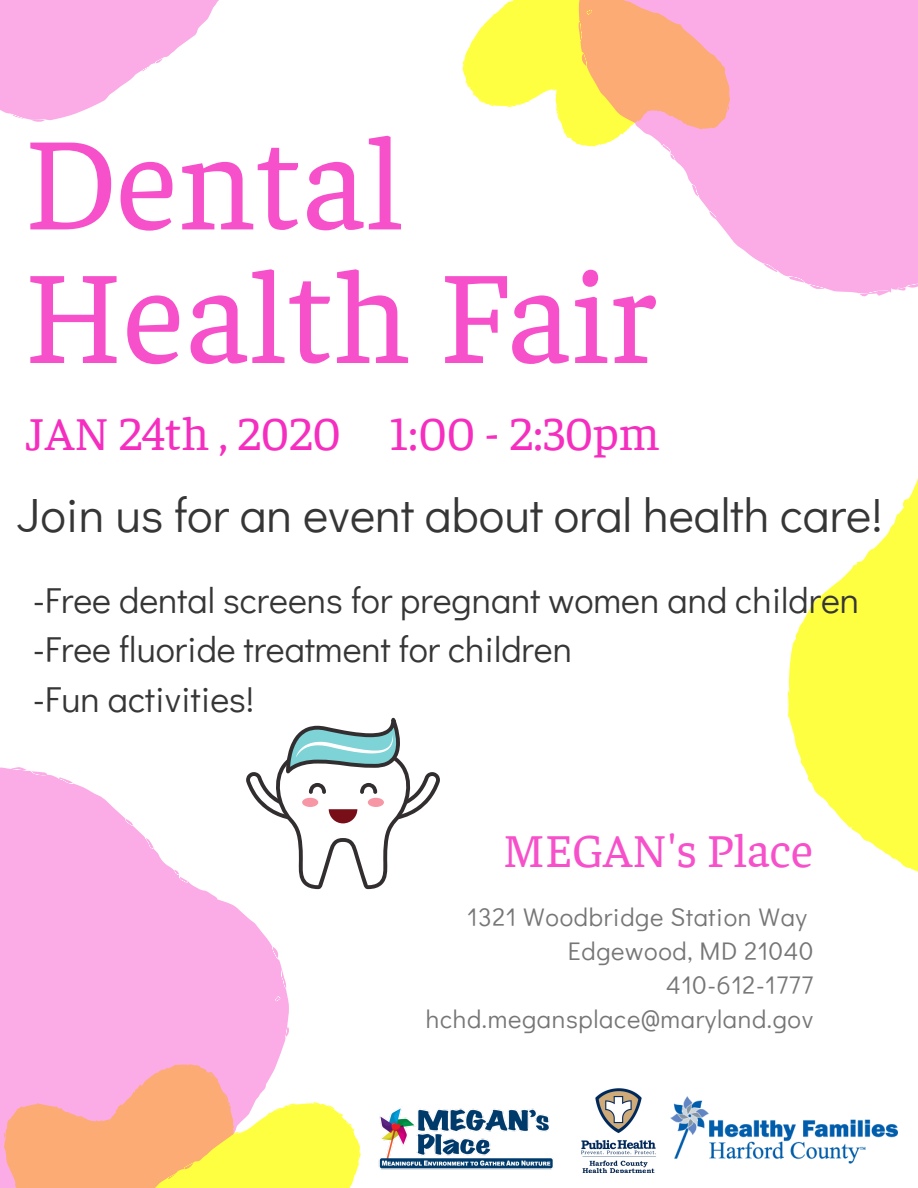
<style>
.page{position:relative;width:918px;height:1188px;background:#fff}
.page>*{position:absolute;margin:0;border:0;box-sizing:border-box;transform-origin:0 0}
.t1{font:134.1px/133.6px "Faustina";color:#f52ec0}
.t2{font:48px "Didact Gothic";color:#363636}
.t3{font:48px "Faustina";color:#f52ec0}
.t4{font:36px/49.5px "Didact Gothic";color:#363636}
.t5{font:25.5px/34px "Didact Gothic";letter-spacing:.025em;color:#767676;text-align:right}
</style>
<div class="page">
<svg style="left:787px;top:478px;width:131px;height:394px;fill:#ffff41"></svg>
<svg style="left:462px;top:5px;width:43px;height:102px;fill:#ffff41"></svg>
<svg style="left:505px;top:0;width:413px;height:297px;fill:#fbabe5"></svg>
<svg style="left:338px;top:1112px;width:23px;height:76px;fill:#ffff41"></svg>
<svg style="left:0;top:767px;width:338px;height:421px;fill:#fbabe5"></svg>
<svg style="left:0;top:0;width:219px;height:122px"></svg>
<img style="left:671px;top:1096px;width:227px;height:68px">
<img style="left:581px;top:1088px;width:75px;height:84px">
<img style="left:378px;top:1108px;width:176px;height:62px">
<svg style="left:246px;top:718px;width:194px;height:171px"></svg>
<h1 class="t1" style="left:23px;top:107px;width:637px">Dental<br>Health Fair</h1>
<h2 class="t3" style="left:26px;top:400px;width:635px">JAN 24th , 2020 1:00 - 2:30pm</h2>
<h2 class="t2" style="left:17px;top:482px;width:867px">Join us for an event about oral health care!</h2>
<p class="t4" style="left:33px;top:574px;width:828px">-Free dental screens for pregnant women and children -Free fluoride treatment for children<br>-Fun activities!</p>
<h2 class="t3" style="left:502px;top:817px;width:313px">MEGAN's Place</h2>
<p class="t5" style="left:426px;top:899px;width:389px">1321 Woodbridge Station Way<br>Edgewood, MD 21040<br>410-612-1777 hchd.megansplace@maryland.gov</p>
</div>
